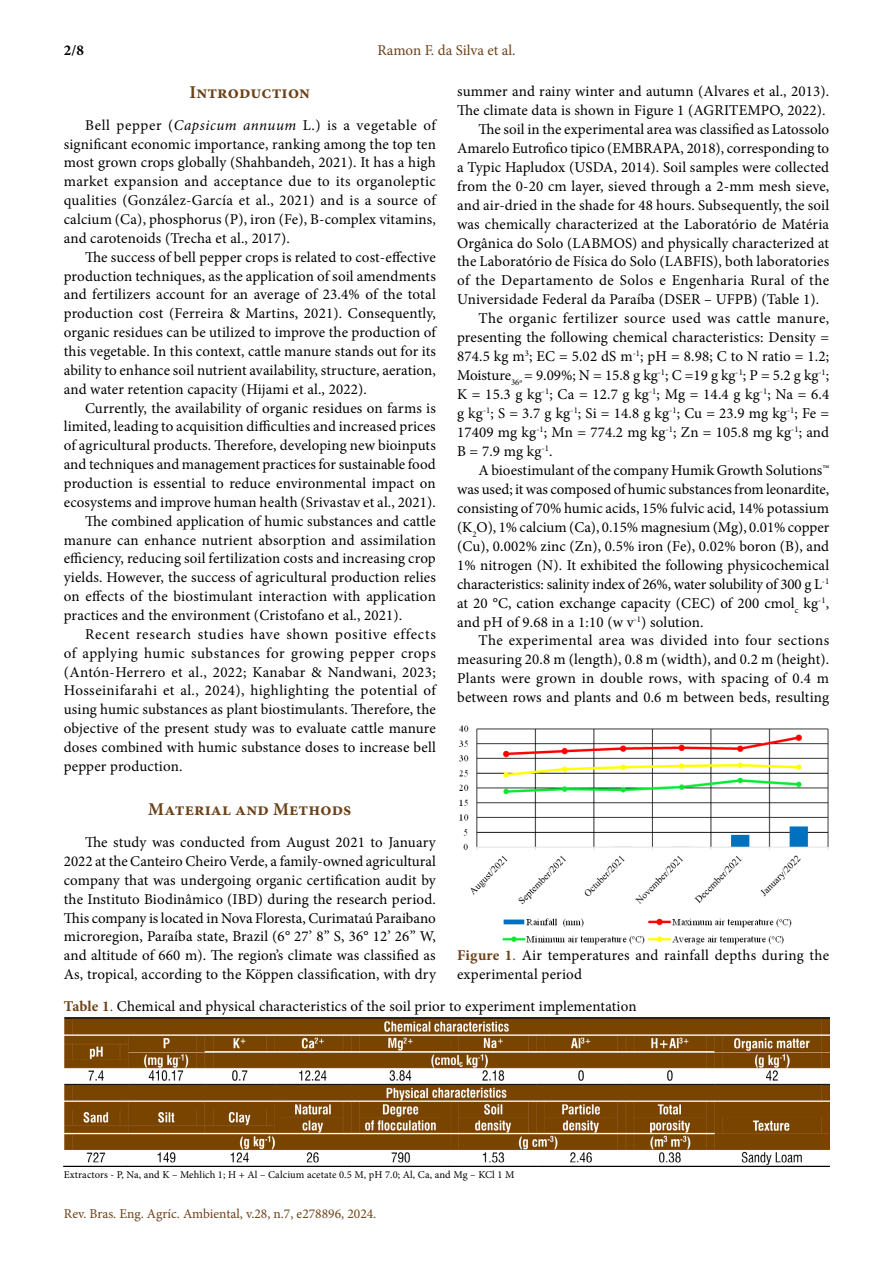
<style>
.page{position:relative;width:893px;height:1263px;background:#fff}
.page>*{position:absolute;margin:0;border:0;box-sizing:border-box;transform-origin:0 0}
.t1{font:700 18px "Minion Pro";letter-spacing:.01em;color:#6c4119}
.t2{font:15px/18.9px "Minion Pro";letter-spacing:.01em;color:#000;text-align:justify}
.t3{font:15px "Minion Pro";letter-spacing:.03em;color:#000}
.t4{font:15px "Minion Pro";letter-spacing:-.01em;color:#000}
.t5{font:15px "Minion Pro";letter-spacing:.035em;color:#000}
.t6{font:15px "Minion Pro";letter-spacing:.05em;color:#000}
.t7{font:15px "Minion Pro";color:#6c4119}
.t8{font:700 15px "Minion Pro";color:#000}
.t9{font:13.5px "Minion Pro";color:#6c4119}
.t10{font:10.5px "Minion Pro";letter-spacing:.01em;color:#000}
.s1{font-style:italic}
.s2{font-weight:700;color:#6c4119}
.s3{color:#6c4119}
</style>
<div class="page">
<img style="left:64px;top:1018px;width:765px;height:148px">
<img style="left:459px;top:725px;width:370px;height:220px">
<p class="t8" style="left:64px;top:40px;width:21px">2/8</p>
<p class="t7" style="left:377px;top:40px;width:140px">Ramon F. da Silva et al.</p>
<p class="t1" style="left:190px;top:80px;width:122px">Introduction</p>
<p class="t2" style="left:64px;top:116px;width:374px;text-indent:21px">Bell pepper (<span class="s1">Capsicum annuum</span> L.) is a vegetable of significant economic importance, ranking among the top ten most grown crops globally (Shahbandeh, 2021). It has a high market expansion and acceptance due to its organoleptic qualities (González-García et al., 2021) and is a source of calcium (Ca), phosphorus (P), iron (Fe), B-complex vitamins, and carotenoids (Trecha et al., 2017).</p>
<p class="t2" style="left:64px;top:248px;width:374px;text-indent:21px">The success of bell pepper crops is related to cost-effective production techniques, as the application of soil amendments and fertilizers account for an average of 23.4% of the total production cost (Ferreira &amp; Martins, 2021). Consequently, organic residues can be utilized to improve the production of this vegetable. In this context, cattle manure stands out for its ability to enhance soil nutrient availability, structure, aeration, and water retention capacity (Hijami et al., 2022).</p>
<p class="t2" style="left:85px;top:398px;width:352px">Currently, the availability of organic residues on farms is</p>
<p class="t2" style="left:64px;top:417px;width:373px">limited, leading to acquisition difficulties and increased prices</p>
<p class="t2" style="left:64px;top:436px;width:374px">of agricultural products. Therefore, developing new bioinputs</p>
<p class="t2" style="left:64px;top:455px;width:373px">and techniques and management practices for sustainable food</p>
<p class="t2" style="left:64px;top:474px;width:374px">production is essential to reduce environmental impact on</p>
<p class="t2" style="left:64px;top:493px;width:373px">ecosystems and improve human health (Srivastav et al., 2021).</p>
<p class="t2" style="left:85px;top:512px;width:352px">The combined application of humic substances and cattle</p>
<p class="t2" style="left:64px;top:530px;width:374px">manure can enhance nutrient absorption and assimilation</p>
<p class="t2" style="left:64px;top:549px;width:374px">efficiency, reducing soil fertilization costs and increasing crop</p>
<p class="t2" style="left:64px;top:568px;width:374px">yields. However, the success of agricultural production relies</p>
<p class="t2" style="left:64px;top:587px;width:374px">on effects of the biostimulant interaction with application</p>
<p class="t2" style="left:64px;top:606px;width:340px">practices and the environment (Cristofano et al., 2021).</p>
<p class="t6" style="left:85px;top:624px;width:352px">Recent research studies have shown positive effects</p>
<p class="t5" style="left:64px;top:643px;width:374px">of applying humic substances for growing pepper crops</p>
<p class="t2" style="left:64px;top:662px;width:373px">(Antón-Herrero et al., 2022; Kanabar &amp; Nandwani, 2023;</p>
<p class="t3" style="left:64px;top:681px;width:374px">Hosseinifarahi et al., 2024), highlighting the potential of</p>
<p class="t2" style="left:64px;top:700px;width:374px">using humic substances as plant biostimulants. Therefore, the</p>
<p class="t2" style="left:64px;top:719px;width:374px">objective of the present study was to evaluate cattle manure</p>
<p class="t2" style="left:64px;top:738px;width:374px">doses combined with humic substance doses to increase bell</p>
<p class="t2" style="left:64px;top:757px;width:120px">pepper production.</p>
<p class="t1" style="left:148px;top:797px;width:205px">Material and Methods</p>
<p class="t2" style="left:64px;top:833px;width:374px;text-indent:21px">The study was conducted from August 2021 to January 2022 at the Canteiro Cheiro Verde, a family-owned agricultural company that was undergoing organic certification audit by the Instituto Biodinâmico (IBD) during the research period.<br>This company is located in Nova Floresta, Curimataú Paraibano microregion, Paraíba state, Brazil (6° 27’ 8” S, 36° 12’ 26” W, and altitude of 660 m). The region’s climate was classified as As, tropical, according to the Köppen classification, with dry</p>
<p class="t2" style="left:457px;top:82px;width:374px">summer and rainy winter and autumn (Alvares et al., 2013).</p>
<p class="t2" style="left:457px;top:101px;width:370px">The climate data is shown in Figure 1 (AGRITEMPO, 2022).</p>
<p class="t2" style="left:478px;top:120px;width:352px">The soil in the experimental area was classified as Latossolo</p>
<p class="t2" style="left:457px;top:139px;width:374px">Amarelo Eutrofico tipico (EMBRAPA, 2018), corresponding to</p>
<p class="t2" style="left:457px;top:158px;width:374px">a Typic Hapludox (USDA, 2014). Soil samples were collected</p>
<p class="t2" style="left:457px;top:176px;width:374px">from the 0-20 cm layer, sieved through a 2-mm mesh sieve,</p>
<p class="t2" style="left:457px;top:195px;width:374px">and air-dried in the shade for 48 hours. Subsequently, the soil</p>
<p class="t2" style="left:457px;top:214px;width:374px">was chemically characterized at the Laboratório de Matéria</p>
<p class="t2" style="left:457px;top:233px;width:374px">Orgânica do Solo (LABMOS) and physically characterized at</p>
<p class="t2" style="left:457px;top:252px;width:374px">the Laboratório de Física do Solo (LABFIS), both laboratories</p>
<p class="t2" style="left:457px;top:271px;width:373px">of the Departamento de Solos e Engenharia Rural of the</p>
<p class="t2" style="left:457px;top:290px;width:363px">Universidade Federal da Paraíba (DSER – UFPB) (Table 1).</p>
<p class="t3" style="left:478px;top:308px;width:352px">The organic fertilizer source used was cattle manure,</p>
<p class="t2" style="left:457px;top:328px;width:374px">presenting the following chemical characteristics: Density =</p>
<p class="t2" style="left:457px;top:347px;width:374px">874.5 kg m<sup>3</sup>; EC = 5.02 dS m<sup>-1</sup>; pH = 8.98; C to N ratio = 1.2;</p>
<p class="t2" style="left:457px;top:366px;width:374px">Moisture<sub>36º</sub> = 9.09%; N = 15.8 g kg<sup>-1</sup>; C =19 g kg<sup>-1</sup>; P = 5.2 g kg<sup>-1</sup>;</p>
<p class="t2" style="left:457px;top:385px;width:374px">K = 15.3 g kg<sup>-1</sup>; Ca = 12.7 g kg<sup>-1</sup>; Mg = 14.4 g kg<sup>-1</sup>; Na = 6.4</p>
<p class="t2" style="left:457px;top:404px;width:374px">g kg<sup>-1</sup>; S = 3.7 g kg<sup>-1</sup>; Si = 14.8 g kg<sup>-1</sup>; Cu = 23.9 mg kg<sup>-1</sup>; Fe =</p>
<p class="t2" style="left:457px;top:423px;width:374px">17409 mg kg<sup>-1</sup>; Mn = 774.2 mg kg<sup>-1</sup>; Zn = 105.8 mg kg<sup>-1</sup>; and</p>
<p class="t2" style="left:457px;top:442px;width:97px">B = 7.9 mg kg<sup>-1</sup>.</p>
<p class="t2" style="left:478px;top:461px;width:352px">A bioestimulant of the company Humik Growth Solutions™</p>
<p class="t2" style="left:457px;top:480px;width:374px">was used; it was composed of humic substances from leonardite,</p>
<p class="t2" style="left:457px;top:499px;width:373px">consisting of 70% humic acids, 15% fulvic acid, 14% potassium</p>
<p class="t2" style="left:457px;top:518px;width:374px">(K<sub>2</sub>O), 1% calcium (Ca), 0.15% magnesium (Mg), 0.01% copper</p>
<p class="t2" style="left:457px;top:536px;width:374px">(Cu), 0.002% zinc (Zn), 0.5% iron (Fe), 0.02% boron (B), and</p>
<p class="t2" style="left:457px;top:555px;width:374px">1% nitrogen (N). It exhibited the following physicochemical</p>
<p class="t4" style="left:457px;top:574px;width:374px">characteristics: salinity index of 26%, water solubility of 300 g L<sup>-1</sup></p>
<p class="t2" style="left:457px;top:593px;width:374px">at 20 °C, cation exchange capacity (CEC) of 200 cmol<sub>c</sub> kg<sup>-1</sup>,</p>
<p class="t2" style="left:457px;top:612px;width:248px">and pH of 9.68 in a 1:10 (w v<sup>-1</sup>) solution.</p>
<p class="t3" style="left:478px;top:631px;width:352px">The experimental area was divided into four sections</p>
<p class="t2" style="left:457px;top:650px;width:374px">measuring 20.8 m (length), 0.8 m (width), and 0.2 m (height).</p>
<p class="t2" style="left:457px;top:669px;width:373px">Plants were grown in double rows, with spacing of 0.4 m</p>
<p class="t2" style="left:457px;top:688px;width:374px">between rows and plants and 0.6 m between beds, resulting</p>
<p class="t2" style="left:457px;top:946px;width:373px"><span class="s2">Figure 1</span><span class="s3">.</span> Air temperatures and rainfall depths during the experimental period</p>
<p class="t2" style="left:64px;top:997px;width:574px"><span class="s2">Table 1</span><span class="s3">.</span> Chemical and physical characteristics of the soil prior to experiment implementation</p>
<p class="t10" style="left:64px;top:1167px;width:452px">Extractors - P, Na, and K – Mehlich 1; H + Al – Calcium acetate 0.5 M, pH 7.0; Al, Ca, and Mg – KCl 1 M</p>
<p class="t9" style="left:64px;top:1204px;width:314px">Rev. Bras. Eng. Agríc. Ambiental, v.28, n.7, e278896, 2024.</p>
</div>
